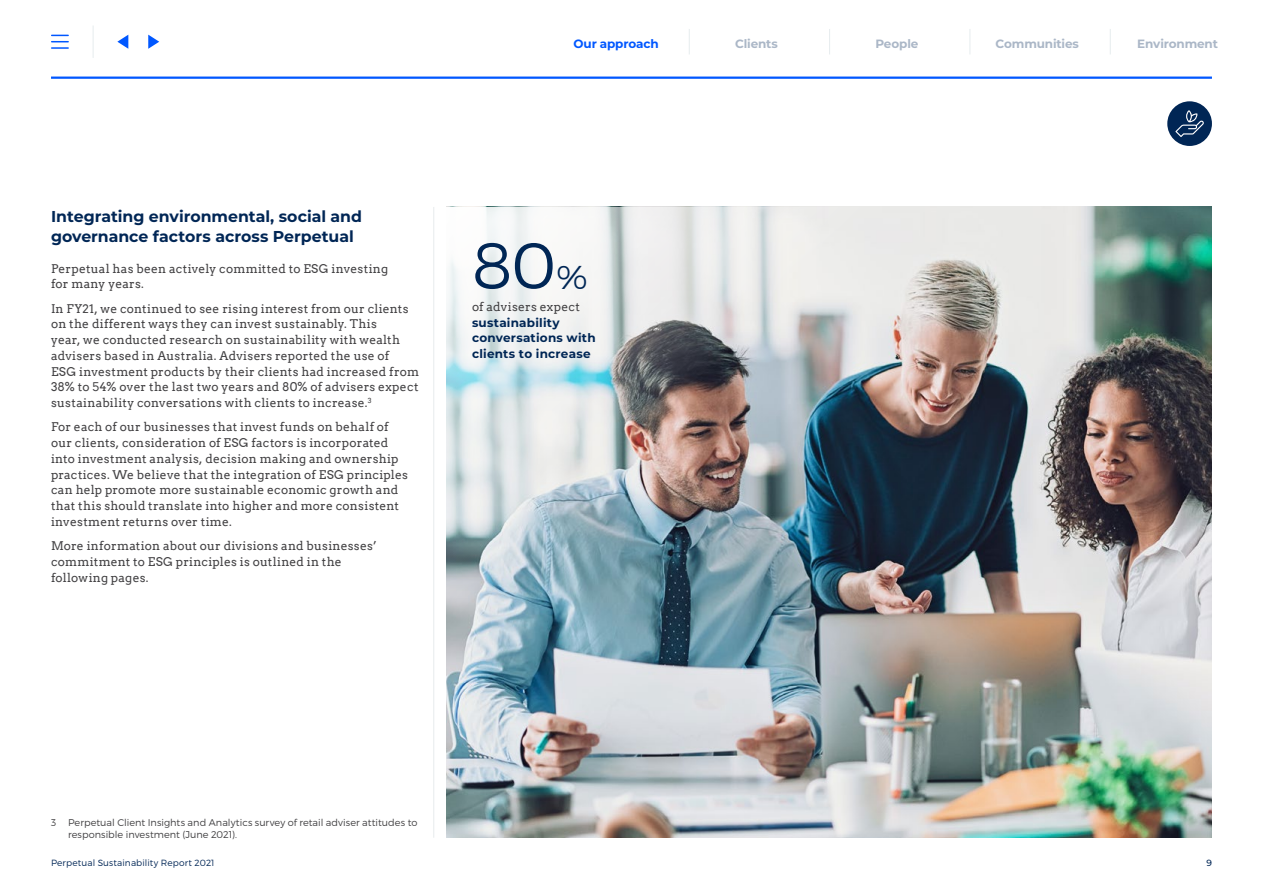
<style>
.page{position:relative;width:1263px;height:893px;background:#fff}
.page>*{position:absolute;margin:0;border:0;box-sizing:border-box;transform-origin:0 0}
._08_Number_Lv_1__43{font:300 65.25px "Montserrat";color:#002655}
._02_Heading_Level_2{font:700 15.75px/19.8px "Montserrat";color:#002655}
._05_Body{font:12px/15.8px "Arvo";letter-spacing:.015em;color:#414042}
._05_Body-2{font:700 12px/15.8px "Montserrat";letter-spacing:.02em;color:#002655}
.t1{font:700 12px "Montserrat";letter-spacing:-.01em;color:#abb7c7}
.t2{font:700 12px "Montserrat";letter-spacing:-.01em;color:#0057ff}
._09_Footnotes___Smal{font:300 9.75px/11.2px "Montserrat";letter-spacing:.005em;color:#414042}
.t3{font:300 9px "Montserrat";letter-spacing:.015em;color:#002655}
.t4{font:500 9px "Montserrat";color:#002655}
.s1{font-size:33px}
.s2{font-family:"Arvo";font-weight:400;color:#414042}
</style>
<div class="page">
<div style="left:1167px;top:101px;width:45px;height:45px;background:#002655;border-radius:50%"></div>
<svg style="left:1175px;top:110px;width:29px;height:27px"></svg>
<img style="left:446px;top:207px;width:766px;height:631px">
<hr style="left:433px;top:207px;width:1px;height:631px;background:#e7ebed">
<hr style="left:93px;top:26px;width:1px;height:32px;background:#e6ecee">
<svg style="left:51px;top:35px;width:18px;height:14px"></svg>
<svg style="left:117px;top:35px;width:11px;height:14px"></svg>
<svg style="left:148px;top:35px;width:11px;height:14px"></svg>
<hr style="left:51px;top:77px;width:1161px;height:2px;background:#0057ff">
<svg style="left:689px;top:29px;width:1px;height:25px"></svg>
<svg style="left:829px;top:29px;width:1px;height:25px"></svg>
<svg style="left:969px;top:29px;width:1px;height:25px"></svg>
<svg style="left:1110px;top:29px;width:1px;height:25px"></svg>
<p class="t2" style="left:573px;top:35px;width:87px">Our approach</p>
<p class="t1" style="left:735px;top:35px;width:44px">Clients</p>
<p class="t1" style="left:875px;top:35px;width:45px">People</p>
<p class="t1" style="left:995px;top:35px;width:85px">Communities</p>
<p class="t1" style="left:1137px;top:35px;width:82px">Environment</p>
<p class="_02_Heading_Level_2" style="left:51px;top:206px;width:313px">Integrating environmental, social and governance factors across Perpetual</p>
<p class="_05_Body" style="left:51px;top:260px;width:339px">Perpetual has been actively committed to ESG investing for many years.</p>
<p class="_05_Body" style="left:51px;top:300px;width:370px">In FY21, we continued to see rising interest from our clients on the different ways they can invest sustainably. This<br>year, we conducted research on sustainability with wealth advisers based in Australia. Advisers reported the use of<br>ESG investment products by their clients had increased from 38% to 54% over the last two years and 80% of advisers expect sustainability conversations with clients to increase.<sup>3</sup></p>
<p class="_05_Body" style="left:51px;top:419px;width:358px">For each of our businesses that invest funds on behalf of our clients, consideration of ESG factors is incorporated into investment analysis, decision making and ownership practices. We believe that the integration of ESG principles can help promote more sustainable economic growth and that this should translate into higher and more consistent investment returns over time.</p>
<p class="_05_Body" style="left:51px;top:538px;width:327px">More information about our divisions and businesses’ commitment to ESG principles is outlined in the following pages.</p>
<p class="_08_Number_Lv_1__43" style="left:472px;top:226px;width:117px">80<span class="s1">%</span></p>
<p class="_05_Body-2" style="left:472px;top:298px;width:125px"><span class="s2">of advisers expect </span>sustainability conversations with clients to increase</p>
<p class="_09_Footnotes___Smal" style="left:68px;top:817px;width:351px;text-indent:-17px">3 Perpetual Client Insights and Analytics survey of retail adviser attitudes to responsible investment (June 2021).</p>
<p class="t3" style="left:51px;top:857px;width:165px">Perpetual Sustainability Report 2021</p>
<p class="t4" style="left:1206px;top:857px;width:7px">9</p>
</div>
